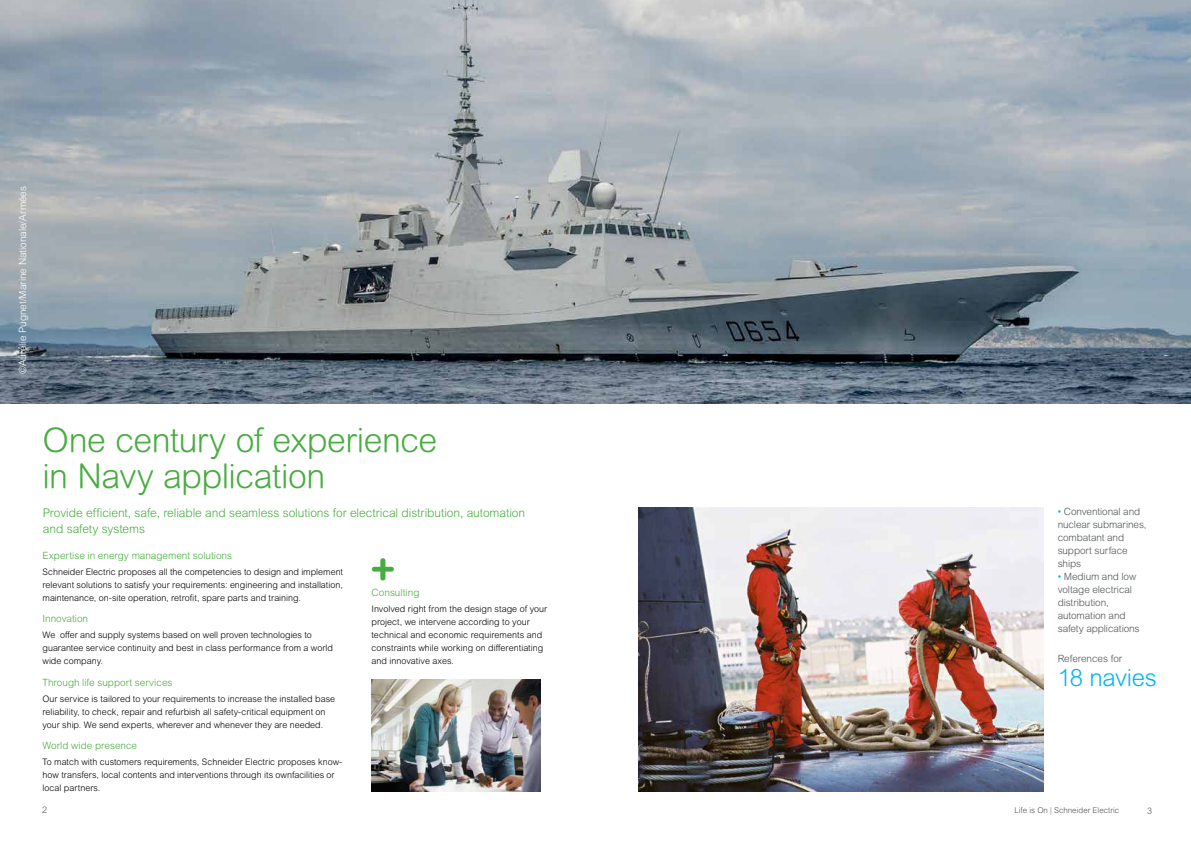
<style>
.page{position:relative;width:1191px;height:842px;background:#fff}
.page>*{position:absolute;margin:0;border:0;box-sizing:border-box;transform-origin:0 0}
.t1{font:300 34px/36px "Arial Rounded MT Pro";letter-spacing:-.015em;color:#48ad40}
.t2{font:300 24px "Arial Rounded MT Pro";letter-spacing:-.015em;color:#00b6ed}
.t3{font:300 12px/16px "Arial MT Std";letter-spacing:-.005em;color:#48ad40}
.t4{font:300 10px/13px "Arial Rounded MT Pro";letter-spacing:-.01em;color:#505456}
.t5{font:300 10px "Arial MT Std";letter-spacing:-.005em;color:#48ad40}
.t6{font:300 10px "Arial Rounded MT Pro";color:#fff}
.t7{font:300 9px/13px "Arial Rounded MT Pro";color:#000}
.t8{font:300 9px "Arial MT Std";color:#505456}
.t9{font:300 8px "Arial Rounded MT Pro";color:#505456}
.s1{color:#00b6ed}
</style>
<div class="page">
<img style="left:638px;top:507px;width:405px;height:285px">
<img style="left:0;top:0;width:1191px;height:404px">
<img style="left:372px;top:680px;width:168px;height:112px">
<svg style="left:372px;top:558px;width:22px;height:22px"></svg>
<p class="t6" style="left:17px;top:374px;width:190px;rotate:-90deg">©Aurélie Pugnet/Marine Nationale/Armées</p>
<h1 class="t1" style="left:43px;top:424px;width:396px">One century of experience in Navy application</h1>
<h3 class="t3" style="left:43px;top:504px;width:484px">Provide efficient, safe, reliable and seamless solutions for electrical distribution, automation and safety systems</h3>
<p class="t5" style="left:43px;top:550px;width:191px">Expertise in energy management solutions</p>
<p class="t7" style="left:43px;top:566px;width:302px;text-align:justify">Schneider Electric proposes all the competencies to design and implement relevant solutions to satisfy your requirements: engineering and installation, maintenance, on-site operation, retrofit, spare parts and training.</p>
<p class="t5" style="left:43px;top:613px;width:47px">Innovation</p>
<p class="t7" style="left:43px;top:629px;width:292px">We offer and supply systems based on well proven technologies to guarantee service continuity and best in class performance from a world wide company.</p>
<p class="t5" style="left:43px;top:677px;width:132px">Through life support services</p>
<p class="t7" style="left:43px;top:692px;width:294px">Our service is tailored to your requirements to increase the installed base reliability, to check, repair and refurbish all safety-critical equipment on your ship. We send experts, wherever and whenever they are needed.</p>
<p class="t5" style="left:43px;top:740px;width:96px">World wide presence</p>
<p class="t7" style="left:43px;top:756px;width:301px">To match with customers requirements, Schneider Electric proposes know&shy;how transfers, local contents and interventions through its ownfacilities or local partners.</p>
<p class="t5" style="left:371px;top:587px;width:49px">Consulting</p>
<p class="t7" style="left:371px;top:603px;width:177px">Involved right from the design stage of your project, we intervene according to your technical and economic requirements and constraints while working on differentiating and innovative axes.</p>
<p class="t4" style="left:1057px;top:505px;width:90px"><span class="s1">•</span> Conventional and nuclear submarines, combatant and support surface ships</p>
<p class="t4" style="left:1057px;top:570px;width:83px"><span class="s1">•</span> Medium and low voltage electrical distribution, automation and safety applications</p>
<p class="t4" style="left:1057px;top:653px;width:66px">References for</p>
<h2 class="t2" style="left:1057px;top:664px;width:101px">18 navies</h2>
<p class="t8" style="left:42px;top:805px;width:7px">2</p>
<p class="t9" style="left:1014px;top:805px;width:106px">Life is On | Schneider Electric</p>
<p class="t8" style="left:1147px;top:805px;width:7px">3</p>
</div>
